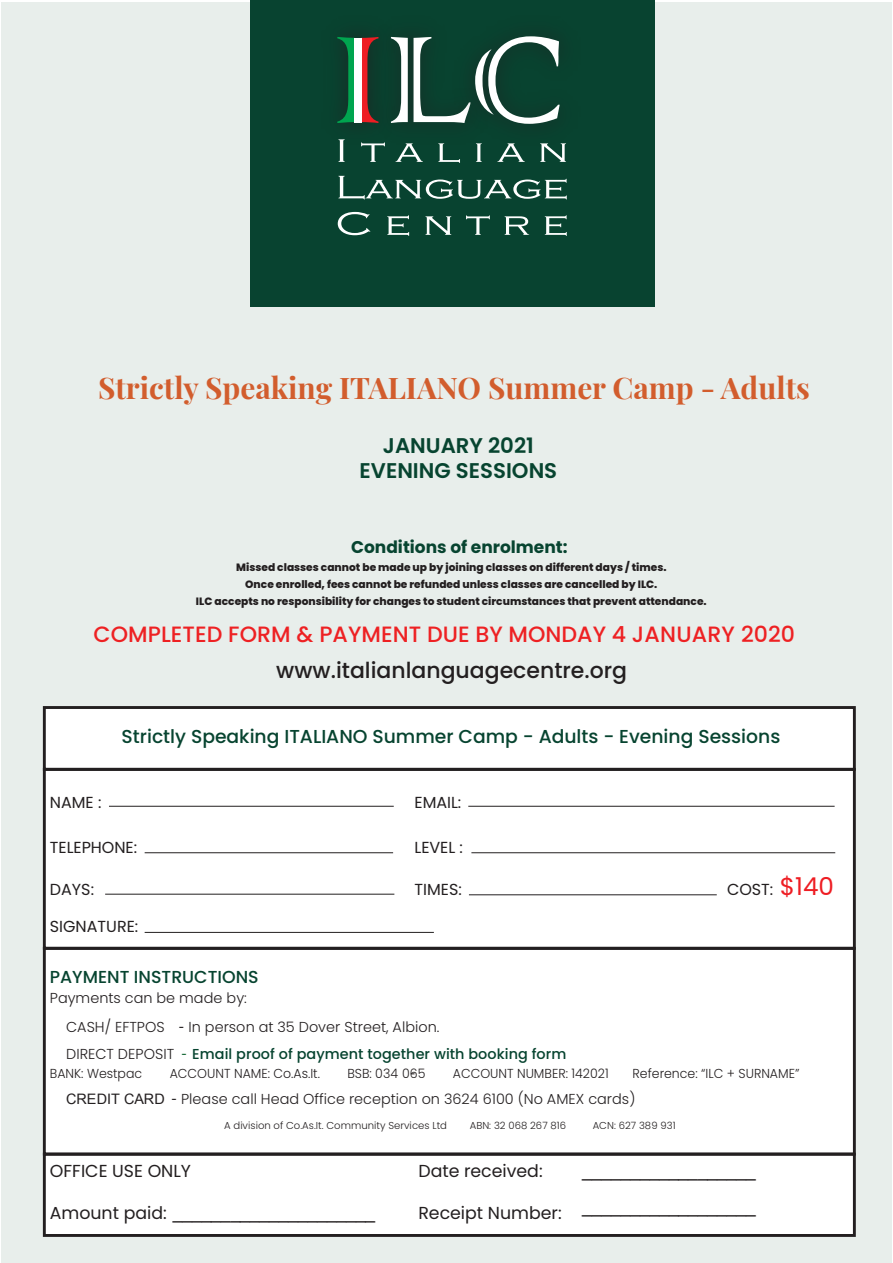
<style>
.page{position:relative;width:893px;height:1263px;background:#fff}
.page>*{position:absolute;margin:0;border:0;box-sizing:border-box;transform-origin:0 0}
.t1{font:700 29.7px "Playfair Display";color:#d25d2d}
.t2{font:500 22.2px "Poppins";color:#ee2123}
.t3{font:500 22.05px "Poppins";color:#231f20}
.t4{font:600 21.3px/25.5px "Poppins";color:#074430;text-align:center}
.t5{font:500 18.75px "Poppins";color:#074430}
.t6{font:17.4px "Arial";color:#231f20}
.t7{font:17.4px "Poppins";color:#231f20}
.t8{font:500 17.4px "Poppins";color:#074430}
.t9{font:700 16.95px "Poppins";color:#074430}
.t10{font:15.9px "Poppins";color:#231f20}
.t11{font:300 14.4px/28.8px "Poppins";color:#231f20}
.t12{font:500 14.4px "Poppins";letter-spacing:.005em;color:#074430}
.t13{font:300 13.05px "Poppins";color:#231f20;scale:.96 1}
.t14{font:800 10.65px/17px "Poppins";color:#231f20;text-align:center}
.t15{font:300 10.05px "Poppins";color:#231f20}
.s1{font-size:24.6px;color:#ee1d23}
.s2{font-family:"Tahoma";font-weight:400}
.s3{font-weight:300;color:#231f20}
.s4{font-family:"Tahoma";font-weight:400;color:#136734}
.s5{font-family:"Arial";font-weight:400}
.s6{font-family:"Poppins"}
</style>
<div class="page">
<div style="left:2px;top:2px;width:890px;height:1260px;background:#e8eeeb"></div>
<div style="left:44px;top:707px;width:810px;height:528px;background:#fff"></div>
<div style="left:43px;top:706px;width:813px;height:65px;border:3px solid #231f20"></div>
<div style="left:43px;top:768px;width:813px;height:182px;border:3px solid #231f20"></div>
<div style="left:43px;top:947px;width:813px;height:208px;border:3px solid #231f20"></div>
<div style="left:43px;top:1153px;width:813px;height:84px;border:3px solid #231f20"></div>
<hr style="left:109px;top:806px;width:285px;height:1px;background:#231f20">
<hr style="left:468px;top:806px;width:367px;height:1px;background:#231f20">
<hr style="left:145px;top:852px;width:248px;height:1px;background:#231f20">
<hr style="left:105px;top:894px;width:289px;height:1px;background:#231f20">
<hr style="left:145px;top:932px;width:289px;height:1px;background:#231f20">
<hr style="left:471px;top:852px;width:364px;height:1px;background:#231f20">
<hr style="left:469px;top:894px;width:248px;height:1px;background:#231f20">
<div style="left:250px;top:0;width:404px;height:306px;background:#084330"></div>
<svg style="left:338px;top:152px;width:7px;height:10px"></svg>
<svg style="left:370px;top:152px;width:6px;height:10px"></svg>
<svg style="left:395px;top:152px;width:28px;height:10px"></svg>
<svg style="left:438px;top:152px;width:22px;height:11px"></svg>
<svg style="left:476px;top:153px;width:6px;height:9px"></svg>
<svg style="left:497px;top:153px;width:28px;height:9px"></svg>
<svg style="left:540px;top:153px;width:26px;height:9px"></svg>
<svg style="left:338px;top:176px;width:229px;height:23px"></svg>
<svg style="left:338px;top:212px;width:32px;height:23px"></svg>
<svg style="left:387px;top:215px;width:22px;height:21px"></svg>
<svg style="left:425px;top:216px;width:26px;height:19px"></svg>
<svg style="left:466px;top:215px;width:24px;height:20px"></svg>
<svg style="left:505px;top:216px;width:24px;height:19px"></svg>
<svg style="left:545px;top:215px;width:22px;height:21px"></svg>
<img style="left:408px;top:143px;width:37px;height:9px">
<img style="left:446px;top:143px;width:120px;height:10px">
<svg style="left:408px;top:36px;width:152px;height:88px"></svg>
<img style="left:338px;top:36px;width:70px;height:116px">
<svg style="left:337px;top:37px;width:18px;height:86px"></svg>
<svg style="left:361px;top:37px;width:17px;height:86px"></svg>
<div style="left:354px;top:38px;width:8px;height:84px;background:#fff"></div>
<h1 class="t1" style="left:98px;top:364px;width:713px">Strictly Speaking ITALIANO Summer Camp - Adults</h1>
<h3 class="t4" style="left:360px;top:433px;width:199px">JANUARY 2021<br>EVENING SESSIONS</h3>
<h3 class="t9" style="left:351px;top:538px;width:218px">Conditions of enrolment:</h3>
<p class="t14" style="left:196px;top:559px;width:512px">Missed classes cannot be made up by joining classes on different days / times.<br>Once enrolled, fees cannot be refunded unless classes are cancelled by ILC.<br>ILC accepts no responsibility for changes to student circumstances that prevent attendance.</p>
<h2 class="t2" style="left:94px;top:621px;width:703px">COMPLETED FORM &amp; PAYMENT DUE BY MONDAY 4 JANUARY 2020</h2>
<h3 class="t3" style="left:276px;top:658px;width:352px">www.italianlanguagecentre.org</h3>
<h3 class="t5" style="left:122px;top:725px;width:660px">Strictly Speaking ITALIANO Summer Camp - Adults - Evening Sessions</h3>
<h3 class="t10" style="left:50px;top:793px;width:53px">NAME :</h3>
<h3 class="t10" style="left:414px;top:793px;width:48px">EMAIL:</h3>
<h3 class="t10" style="left:50px;top:838px;width:89px">TELEPHONE:</h3>
<h3 class="t10" style="left:414px;top:838px;width:50px">LEVEL :</h3>
<h3 class="t10" style="left:50px;top:880px;width:46px">DAYS:</h3>
<h3 class="t10" style="left:414px;top:880px;width:49px">TIMES:</h3>
<h3 class="t10" style="left:727px;top:880px;width:109px">COST: <span class="s1">$140</span></h3>
<h3 class="t10" style="left:50px;top:917px;width:90px">SIGNATURE:</h3>
<h3 class="t8" style="left:50px;top:966px;width:210px">PAYMENT INSTRUCTIONS</h3>
<h3 class="t11" style="left:66px;top:984px;width:375px;text-indent:-16px">Payments can be made by:<br>CASH/ EFTPOS <span class="s2">-</span> In person at 35 Dover Street, Albion.</h3>
<h3 class="t12" style="left:66px;top:1045px;width:502px"><span class="s3">DIRECT DEPOSIT</span> <span class="s4">-</span> Email proof of payment together with booking form</h3>
<p class="t13" style="left:50px;top:1066px;width:98px">BANK: Westpac</p>
<p class="t13" style="left:170px;top:1066px;width:158px">ACCOUNT NAME: Co.As.It.</p>
<p class="t13" style="left:347px;top:1066px;width:83px">BSB: 034 065<span class="s2">-</span></p>
<p class="t13" style="left:453px;top:1066px;width:164px">ACCOUNT NUMBER: 142021</p>
<p class="t13" style="left:632px;top:1066px;width:175px">Reference: “ILC + SURNAME”</p>
<h3 class="t11" style="left:66px;top:1084px;width:571px"><span class="s5">CREDIT CARD</span> <span class="s2">-</span> Please call Head Office reception on 3624 6100 (No AMEX cards)</h3>
<p class="t15" style="left:224px;top:1120px;width:224px">A division of Co.As.It. Community Services Ltd</p>
<p class="t15" style="left:470px;top:1120px;width:98px">ABN: 32 068 267 816</p>
<p class="t15" style="left:593px;top:1120px;width:84px">ACN: 627 389 931</p>
<h3 class="t7" style="left:50px;top:1161px;width:143px">OFFICE USE ONLY</h3>
<h3 class="t7" style="left:418px;top:1161px;width:126px">Date received:</h3>
<h3 class="t6" style="left:582px;top:1159px;width:175px">__________________</h3>
<h3 class="t6" style="left:50px;top:1201px;width:327px"><span class="s6">Amount paid:</span> _____________________</h3>
<h3 class="t6" style="left:582px;top:1196px;width:175px">__________________</h3>
<h3 class="t7" style="left:418px;top:1203px;width:145px">Receipt Number:</h3>
</div>
